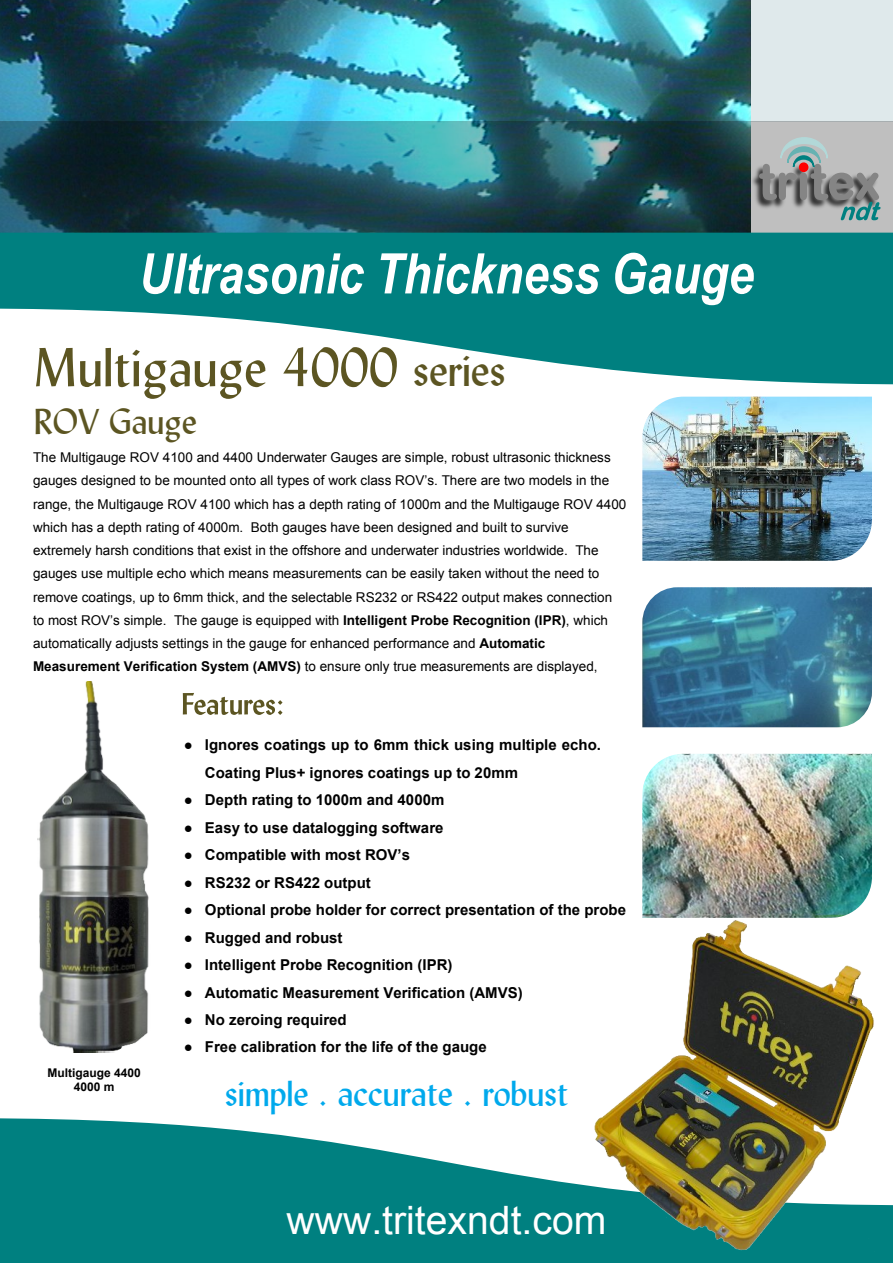
<style>
.page{position:relative;width:893px;height:1263px;background:#fff}
.page>*{position:absolute;margin:0;border:0;box-sizing:border-box;transform-origin:0 0}
.t1{font:italic 700 55.95px "Arial Narrow";color:#fff}
.t2{font:54px "Lydian BT";color:#5c5522}
.t3{font:39.15px "Arial";color:#fff}
.t4{font:36px "Lydian BT";color:#00a9ec}
.t5{font:36px "Lydian BT";color:#5c5522}
.t6{font:700 15px/27.5px "Arial";color:#000}
.t7{font:13.5px/23.2px "Arial";color:#000}
.t8{font:700 12px/13.8px "Arial";color:#000;text-align:center}
.s1{font-size:45px}
.s2{font-weight:700}
.s3{font-family:"Times New Roman"}
</style>
<div class="page">
<div style="left:747px;top:0;width:146px;height:121px;background:#dfe9eb"></div>
<img style="left:0;top:0;width:751px;height:122px">
<svg style="left:0;top:1118px;width:893px;height:145px;fill:#008080"></svg>
<div style="left:0;top:122px;width:893px;height:111px;background:#000;opacity:.25"></div>
<img style="left:748px;top:149px;width:145px;height:71px">
<svg style="left:759px;top:136px;width:122px;height:84px;background:#9ba1a1"></svg>
<svg style="left:0;top:233px;width:893px;height:151px;fill:#008080"></svg>
<img style="left:642px;top:397px;width:230px;height:164px">
<img style="left:642px;top:754px;width:230px;height:164px">
<svg style="left:183px;top:693px;width:99px;height:22px"></svg>
<img style="left:642px;top:587px;width:230px;height:140px">
<img style="left:593px;top:920px;width:282px;height:331px">
<img style="left:37px;top:681px;width:112px;height:371px">
<h1 class="t1" style="left:139px;top:253px;width:616px">Ultrasonic Thickness Gauge</h1>
<h2 class="t2" style="left:34px;top:345px;width:473px">Multigauge 4000 <span class="s1">series</span></h2>
<h3 class="t5" style="left:34px;top:407px;width:164px">ROV Gauge</h3>
<p class="t7" style="left:33px;top:447px;width:595px">The Multigauge ROV 4100 and 4400 Underwater Gauges are simple, robust ultrasonic thickness gauges designed to be mounted onto all types of work class ROV’s. There are two models in the range, the Multigauge ROV 4100 which has a depth rating of 1000m and the Multigauge ROV 4400 which has a depth rating of 4000m. Both gauges have been designed and built to survive extremely harsh conditions that exist in the offshore and underwater industries worldwide. The gauges use multiple echo which means measurements can be easily taken without the need to remove coatings, up to 6mm thick, and the selectable RS232 or RS422 output makes connection to most ROV’s simple. The gauge is equipped with <span class="s2">Intelligent Probe Recognition (IPR)</span>, which automatically adjusts settings in the gauge for enhanced performance and <span class="s2">Automatic Measurement Verification System (AMVS)</span> to ensure only true measurements are displayed,</p>
<p class="t8" style="left:48px;top:1067px;width:95px">Multigauge 4400<br>4000 m</p>
<p class="t6" style="left:205px;top:733px;width:398px;text-indent:-21px"><span class="s3">●</span> Ignores coatings up to 6mm thick using multiple echo.<br>Coating Plus+ ignores coatings up to 20mm</p>
<p class="t6" style="left:184px;top:787px;width:262px"><span class="s3">●</span> Depth rating to 1000m and 4000m</p>
<p class="t6" style="left:184px;top:815px;width:261px"><span class="s3">●</span> Easy to use datalogging software</p>
<p class="t6" style="left:184px;top:842px;width:228px"><span class="s3">●</span> Compatible with most ROV’s</p>
<p class="t6" style="left:184px;top:870px;width:189px"><span class="s3">●</span> RS232 or RS422 output</p>
<p class="t6" style="left:184px;top:897px;width:444px"><span class="s3">●</span> Optional probe holder for correct presentation of the probe</p>
<p class="t6" style="left:184px;top:925px;width:160px"><span class="s3">●</span> Rugged and robust</p>
<p class="t6" style="left:184px;top:952px;width:270px"><span class="s3">●</span> Intelligent Probe Recognition (IPR)</p>
<p class="t6" style="left:184px;top:980px;width:340px"><span class="s3">●</span> Automatic Measurement Verification (AMVS)</p>
<p class="t6" style="left:184px;top:1007px;width:164px"><span class="s3">●</span> No zeroing required</p>
<p class="t6" style="left:184px;top:1035px;width:305px"><span class="s3">●</span> Free calibration for the life of the gauge</p>
<h3 class="t4" style="left:225px;top:1078px;width:345px">simple . accurate . robust</h3>
<h3 class="t3" style="left:287px;top:1206px;width:321px">www.tritexndt.com</h3>
</div>
